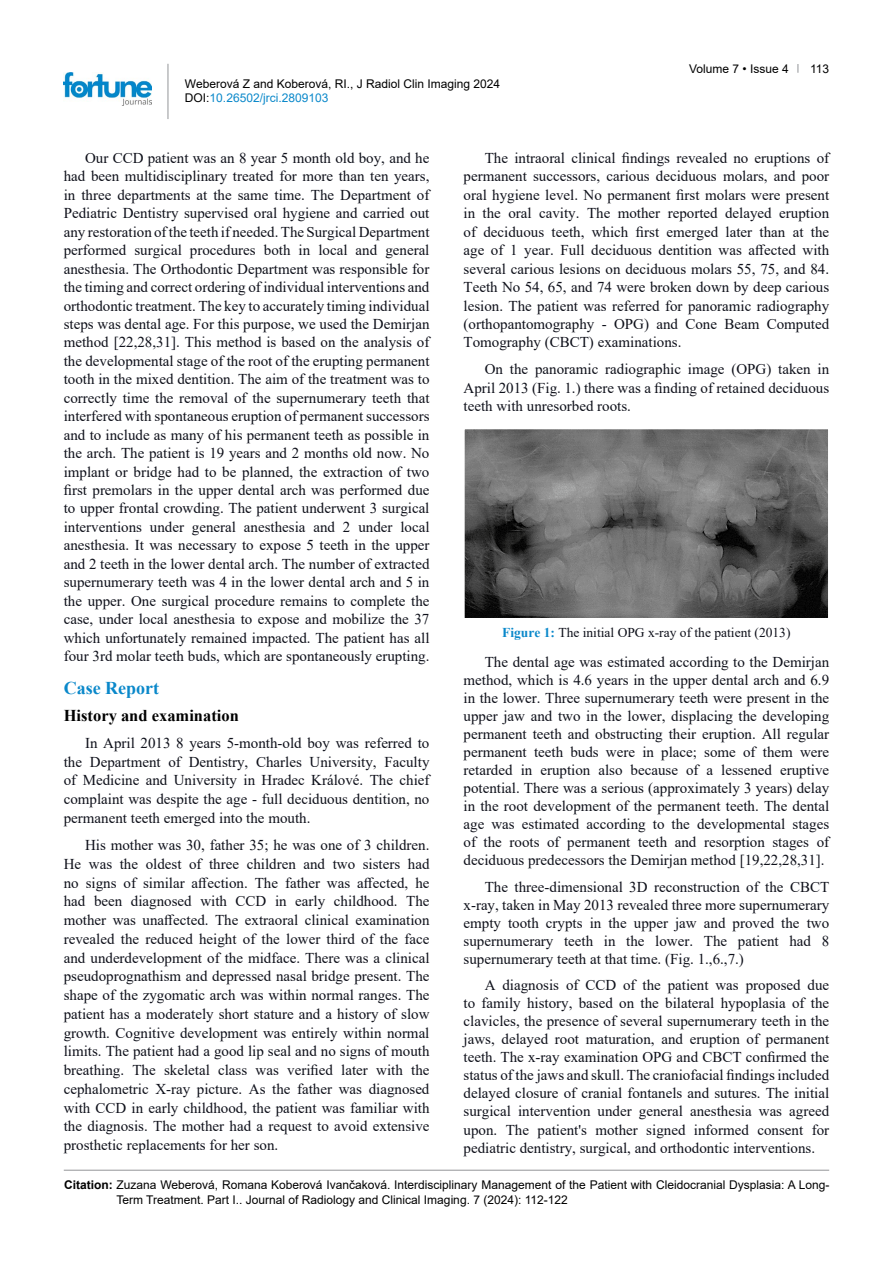
<style>
.page{position:relative;width:893px;height:1263px;background:#fff}
.page>*{position:absolute;margin:0;border:0;box-sizing:border-box;transform-origin:0 0}
.t1{font:700 18px "Times New Roman";color:#0a88ca}
.t2{font:700 16.5px "Times New Roman";color:#000}
.t3{font:15px/18.5px "Times New Roman";color:#0e101a;text-align:justify}
.t4{font:13.5px "Times New Roman";color:#0e101a}
.t5{font:12px/14.4px "Arial";color:#000}
.s1{color:#0a88ca}
.s2{font-weight:700;color:#0a88ca}
.s3{font-weight:700}
</style>
<div class="page">
<hr style="left:168px;top:64px;width:1px;height:55px;background:#939598">
<img style="left:64px;top:72px;width:88px;height:33px">
<hr style="left:64px;top:1170px;width:765px;height:1px;background:#939598">
<img style="left:465px;top:430px;width:362px;height:187px">
<div style="left:463px;top:428px;width:366px;height:191px;border:1px solid #fff"></div>
<p class="t5" style="left:185px;top:76px;width:317px">Weberová Z and Koberová, RI., J Radiol Clin Imaging 2024<br>DOI:<span class="s1">10.26502/jrci.2809103</span></p>
<p class="t5" style="left:689px;top:61px;width:101px">Volume 7 • Issue 4</p>
<p class="t5" style="left:810px;top:61px;width:21px">113</p>
<p class="t3" style="left:64px;top:148px;width:367px;text-indent:21px">Our CCD patient was an 8 year 5 month old boy, and he had been multidisciplinary treated for more than ten years, in three departments at the same time. The Department of Pediatric Dentistry supervised oral hygiene and carried out any restoration of the teeth if needed. The Surgical Department performed surgical procedures both in local and general anesthesia. The Orthodontic Department was responsible for the timing and correct ordering of individual interventions and orthodontic treatment. The key to accurately timing individual steps was dental age. For this purpose, we used the Demirjan method [22,28,31]. This method is based on the analysis of the developmental stage of the root of the erupting permanent tooth in the mixed dentition. The aim of the treatment was to correctly time the removal of the supernumerary teeth that interfered with spontaneous eruption of permanent successors and to include as many of his permanent teeth as possible in the arch. The patient is 19 years and 2 months old now. No implant or bridge had to be planned, the extraction of two first premolars in the upper dental arch was performed due to upper frontal crowding. The patient underwent 3 surgical interventions under general anesthesia and 2 under local anesthesia. It was necessary to expose 5 teeth in the upper and 2 teeth in the lower dental arch. The number of extracted supernumerary teeth was 4 in the lower dental arch and 5 in the upper. One surgical procedure remains to complete the case, under local anesthesia to expose and mobilize the 37 which unfortunately remained impacted. The patient has all four 3rd molar teeth buds, which are spontaneously erupting.</p>
<p class="t1" style="left:64px;top:675px;width:97px">Case Report</p>
<p class="t2" style="left:64px;top:703px;width:177px">History and examination</p>
<p class="t3" style="left:64px;top:733px;width:367px;text-indent:21px">In April 2013 8 years 5-month-old boy was referred to the Department of Dentistry, Charles University, Faculty of Medicine and University in Hradec Králové. The chief complaint was despite the age - full deciduous dentition, no permanent teeth emerged into the mouth.</p>
<p class="t3" style="left:64px;top:835px;width:367px;text-indent:21px">His mother was 30, father 35; he was one of 3 children.<br>He was the oldest of three children and two sisters had no signs of similar affection. The father was affected, he had been diagnosed with CCD in early childhood. The mother was unaffected. The extraoral clinical examination revealed the reduced height of the lower third of the face and underdevelopment of the midface. There was a clinical pseudoprognathism and depressed nasal bridge present. The shape of the zygomatic arch was within normal ranges. The patient has a moderately short stature and a history of slow growth. Cognitive development was entirely within normal limits. The patient had a good lip seal and no signs of mouth breathing. The skeletal class was verified later with the cephalometric X-ray picture. As the father was diagnosed with CCD in early childhood, the patient was familiar with the diagnosis. The mother had a request to avoid extensive prosthetic replacements for her son.</p>
<p class="t3" style="left:463px;top:148px;width:367px;text-indent:21px">The intraoral clinical findings revealed no eruptions of permanent successors, carious deciduous molars, and poor oral hygiene level. No permanent first molars were present in the oral cavity. The mother reported delayed eruption of deciduous teeth, which first emerged later than at the age of 1 year. Full deciduous dentition was affected with several carious lesions on deciduous molars 55, 75, and 84.<br>Teeth No 54, 65, and 74 were broken down by deep carious lesion. The patient was referred for panoramic radiography (orthopantomography - OPG) and Cone Beam Computed Tomography (CBCT) examinations.</p>
<p class="t3" style="left:463px;top:360px;width:367px;text-indent:21px">On the panoramic radiographic image (OPG) taken in April 2013 (Fig. 1.) there was a finding of retained deciduous teeth with unresorbed roots.</p>
<p class="t4" style="left:502px;top:623px;width:290px"><span class="s2">Figure 1:</span> The initial OPG x-ray of the patient (2013)</p>
<p class="t3" style="left:463px;top:652px;width:367px;line-height:18px;text-indent:21px">The dental age was estimated according to the Demirjan method, which is 4.6 years in the upper dental arch and 6.9 in the lower. Three supernumerary teeth were present in the upper jaw and two in the lower, displacing the developing permanent teeth and obstructing their eruption. All regular permanent teeth buds were in place; some of them were retarded in eruption also because of a lessened eruptive potential. There was a serious (approximately 3 years) delay in the root development of the permanent teeth. The dental age was estimated according to the developmental stages of the roots of permanent teeth and resorption stages of deciduous predecessors the Demirjan method [19,22,28,31].</p>
<p class="t3" style="left:463px;top:877px;width:367px;line-height:18px;text-indent:21px">The three-dimensional 3D reconstruction of the CBCT x-ray, taken in May 2013 revealed three more supernumerary empty tooth crypts in the upper jaw and proved the two supernumerary teeth in the lower. The patient had 8 supernumerary teeth at that time. (Fig. 1.,6.,7.)</p>
<p class="t3" style="left:463px;top:976px;width:367px;text-indent:21px">A diagnosis of CCD of the patient was proposed due to family history, based on the bilateral hypoplasia of the clavicles, the presence of several supernumerary teeth in the jaws, delayed root maturation, and eruption of permanent teeth. The x-ray examination OPG and CBCT confirmed the status of the jaws and skull. The craniofacial findings included delayed closure of cranial fontanels and sutures. The initial surgical intervention under general anesthesia was agreed upon. The patient's mother signed informed consent for pediatric dentistry, surgical, and orthodontic interventions.</p>
<p class="t5" style="left:117px;top:1177px;width:715px;line-height:15px;text-indent:-52px"><span class="s3">Citation:</span> Zuzana Weberová, Romana Koberová Ivančaková. Interdisciplinary Management of the Patient with Cleidocranial Dysplasia: A Long-<br>Term Treatment. Part I.. Journal of Radiology and Clinical Imaging. 7 (2024): 112-122</p>
</div>
